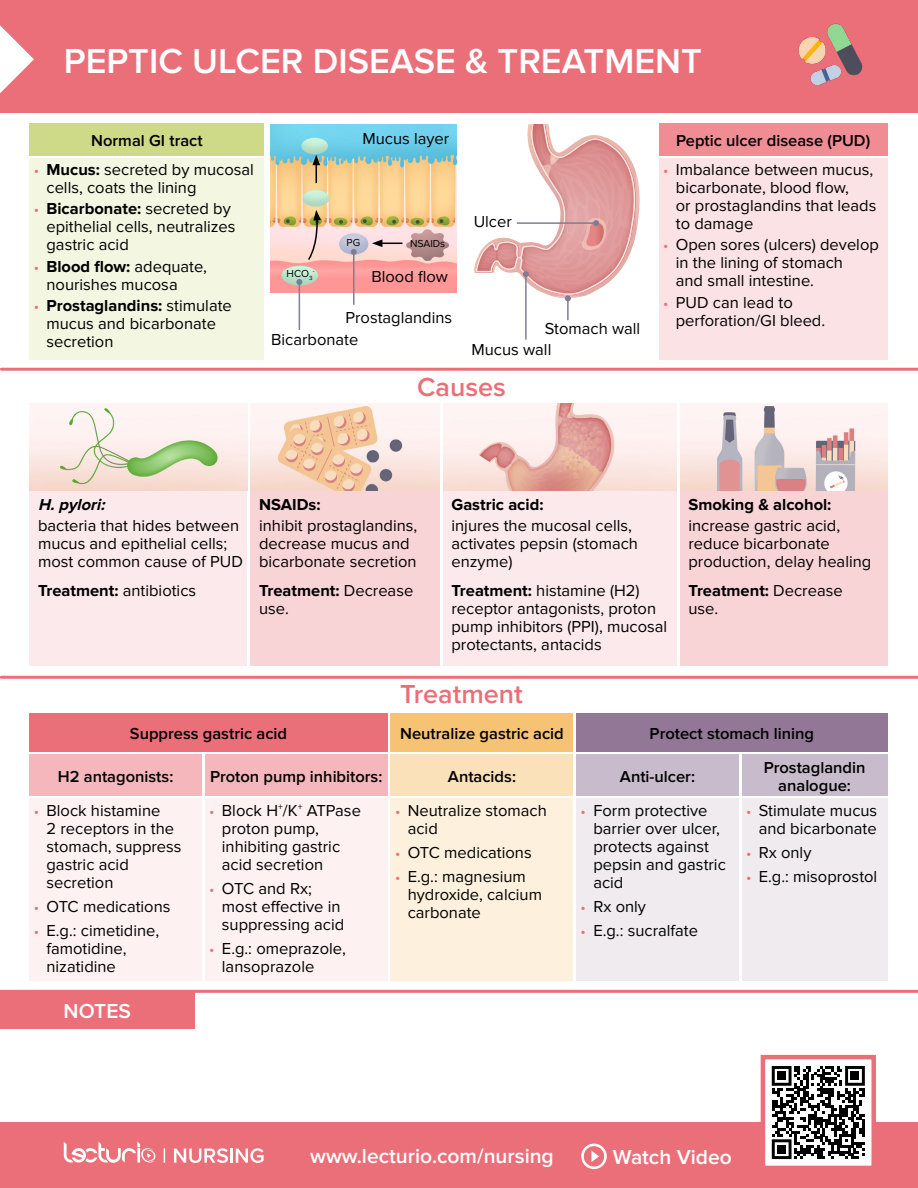
<style>
.page{position:relative;width:918px;height:1188px;background:#fff}
.page>*{position:absolute;margin:0;border:0;box-sizing:border-box;transform-origin:0 0}
.t1{font:600 36px "Proxima Nova";color:#fff}
.t2{font:600 27px "Proxima Nova";color:#eb6f79}
.t3{font:600 21px "Proxima Nova";color:#fff}
.t4{font:16.5px/18px "Proxima Nova";color:#000}
.t5{font:600 16.5px/18px "Proxima Nova";color:#000;text-align:center}
.t6{font:700 16.5px "Proxima Nova";color:#000}
.t7{font:italic 700 16.5px "Proxima Nova";color:#000}
.t8{font:10.5px "Proxima Nova";color:#000}
.t9{font:6.15px "Proxima Nova";color:#000}
.s1{font-size:15px;color:#eb6f79}
.s2{font-weight:700}
</style>
<div class="page">
<div style="left:0;top:0;width:918px;height:112px;background:#eb6f79"></div>
<img style="left:798px;top:23px;width:65px;height:62px">
<svg style="left:0;top:25px;width:34px;height:88px"></svg>
<div style="left:0;top:1122px;width:918px;height:66px;background:#eb6f79"></div>
<svg style="left:64px;top:1141px;width:92px;height:22px"></svg>
<svg style="left:174px;top:1148px;width:54px;height:15px"></svg>
<hr style="left:230px;top:1149px;width:3px;height:14px;background:#fff">
<svg style="left:236px;top:1148px;width:28px;height:15px"></svg>
<svg style="left:164px;top:1148px;width:1px;height:15px"></svg>
<svg style="left:581px;top:1144px;width:26px;height:25px"></svg>
<hr style="left:0;top:990px;width:918px;height:3px;background:#eb6f79">
<div style="left:0;top:990px;width:195px;height:39px;background:#eb6f79"></div>
<svg style="left:760px;top:1054px;width:116px;height:112px"></svg>
<hr style="left:1px;top:368px;width:917px;height:3px;background:#eb6f79">
<hr style="left:1px;top:676px;width:917px;height:3px;background:#eb6f79">
<div style="left:30px;top:123px;width:234px;height:33px;background:#cfda88"></div>
<div style="left:30px;top:713px;width:358px;height:39px;background:#eb6f79"></div>
<div style="left:30px;top:754px;width:172px;height:42px;background:#f5b7bc"></div>
<div style="left:205px;top:754px;width:183px;height:42px;background:#f5b7bc"></div>
<div style="left:391px;top:754px;width:182px;height:42px;background:#fae1ba"></div>
<div style="left:576px;top:754px;width:163px;height:42px;background:#c8bbcb"></div>
<div style="left:742px;top:754px;width:145px;height:42px;background:#c8bbcb"></div>
<div style="left:30px;top:799px;width:172px;height:182px;background:#fdf1f1"></div>
<div style="left:205px;top:799px;width:183px;height:182px;background:#fdf1f1"></div>
<div style="left:391px;top:799px;width:182px;height:182px;background:#fdf0dd"></div>
<div style="left:576px;top:799px;width:163px;height:182px;background:#efebef"></div>
<div style="left:742px;top:799px;width:145px;height:182px;background:#efebef"></div>
<div style="left:391px;top:713px;width:182px;height:39px;background:#f6c375"></div>
<div style="left:576px;top:713px;width:311px;height:39px;background:#927797"></div>
<div style="left:30px;top:158px;width:234px;height:201px;background:#f3f6e1"></div>
<div style="left:30px;top:403px;width:217px;height:263px;background:#fce9eb"></div>
<div style="left:443px;top:403px;width:234px;height:263px;background:#fce9eb"></div>
<div style="left:251px;top:403px;width:189px;height:263px;background:#f9d4d7"></div>
<div style="left:680px;top:403px;width:207px;height:263px;background:#f9d4d7"></div>
<div style="left:659px;top:123px;width:228px;height:33px;background:#ef8c94"></div>
<div style="left:659px;top:158px;width:228px;height:201px;background:#fbe2e4"></div>
<img style="left:271px;top:124px;width:185px;height:168px">
<svg style="left:312px;top:155px;width:8px;height:28px"></svg>
<svg style="left:372px;top:239px;width:30px;height:8px"></svg>
<svg style="left:307px;top:210px;width:14px;height:52px"></svg>
<hr style="left:299px;top:282px;width:1px;height:48px;background:#7e7d97">
<svg style="left:296px;top:279px;width:6px;height:6px"></svg>
<hr style="left:353px;top:252px;width:2px;height:53px;background:#7e7d97">
<svg style="left:351px;top:249px;width:6px;height:6px"></svg>
<hr style="left:567px;top:298px;width:2px;height:22px;background:#7e7d97">
<hr style="left:525px;top:274px;width:2px;height:66px;background:#7e7d97">
<svg style="left:474px;top:124px;width:166px;height:177px"></svg>
<img style="left:30px;top:403px;width:217px;height:88px">
<img style="left:443px;top:403px;width:234px;height:88px">
<img style="left:251px;top:403px;width:189px;height:88px">
<img style="left:680px;top:403px;width:207px;height:88px">
<h1 class="t1" style="left:64px;top:40px;width:640px">PEPTIC ULCER DISEASE &amp; TREATMENT</h1>
<p class="t5" style="left:91px;top:132px;width:113px">Normal GI tract</p>
<p class="t4" style="left:47px;top:161px;width:209px;text-indent:-13px"><span class="s1">•</span> <span class="s2">Mucus:</span> secreted by mucosal cells, coats the lining</p>
<p class="t4" style="left:47px;top:200px;width:191px;text-indent:-13px"><span class="s1">•</span> <span class="s2">Bicarbonate:</span> secreted by epithelial cells, neutralizes gastric acid</p>
<p class="t4" style="left:47px;top:257px;width:162px;text-indent:-13px"><span class="s1">•</span> <span class="s2">Blood flow:</span> adequate, nourishes mucosa</p>
<p class="t4" style="left:47px;top:297px;width:187px;text-indent:-13px"><span class="s1">•</span> <span class="s2">Prostaglandins:</span> stimulate mucus and bicarbonate secretion</p>
<p class="t4" style="left:362px;top:129px;width:88px">Mucus layer</p>
<p class="t8" style="left:287px;top:267px;width:28px">HCO<sub>3</sub></p>
<p class="t9" style="left:313px;top:268px;width:3px">-</p>
<p class="t8" style="left:347px;top:237px;width:15px">PG</p>
<p class="t8" style="left:410px;top:237px;width:37px">NSAIDs</p>
<p class="t4" style="left:371px;top:268px;width:78px">Blood flow</p>
<p class="t4" style="left:345px;top:308px;width:108px">Prostaglandins</p>
<p class="t4" style="left:271px;top:331px;width:89px">Bicarbonate</p>
<p class="t4" style="left:474px;top:213px;width:40px">Ulcer</p>
<p class="t4" style="left:472px;top:319px;width:170px;line-height:20.5px;text-indent:73px">Stomach wall<br>Mucus wall</p>
<h2 class="t2" style="left:417px;top:371px;width:90px">Causes</h2>
<p class="t5" style="left:676px;top:132px;width:196px">Peptic ulcer disease (PUD)</p>
<p class="t4" style="left:676px;top:161px;width:202px;text-indent:-13px"><span class="s1">•</span> Imbalance between mucus, bicarbonate, blood flow,<br>or prostaglandins that leads to damage</p>
<p class="t4" style="left:676px;top:236px;width:205px;text-indent:-13px"><span class="s1">•</span> Open sores (ulcers) develop in the lining of stomach<br>and small intestine.</p>
<p class="t4" style="left:676px;top:293px;width:151px;text-indent:-13px"><span class="s1">•</span> PUD can lead to perforation/GI bleed.</p>
<p class="t7" style="left:38px;top:495px;width:73px">H.pylori:</p>
<p class="t4" style="left:38px;top:517px;width:206px">bacteria that hides between mucus and epithelial cells; most common cause of PUD</p>
<p class="t4" style="left:38px;top:581px;width:160px"><span class="s2">Treatment:</span> antibiotics</p>
<p class="t6" style="left:259px;top:495px;width:63px">NSAIDs:</p>
<p class="t4" style="left:259px;top:517px;width:160px">inhibit prostaglandins, decrease mucus and bicarbonate secretion</p>
<p class="t4" style="left:259px;top:581px;width:156px"><span class="s2">Treatment:</span> Decrease use.</p>
<p class="t6" style="left:451px;top:495px;width:94px">Gastric acid:</p>
<p class="t4" style="left:451px;top:517px;width:188px">injures the mucosal cells, activates pepsin (stomach enzyme)</p>
<p class="t4" style="left:451px;top:581px;width:217px"><span class="s2">Treatment:</span> histamine (H2) receptor antagonists, proton pump inhibitors (PPI), mucosal protectants, antacids</p>
<h2 class="t2" style="left:400px;top:678px;width:124px">Treatment</h2>
<p class="t6" style="left:689px;top:495px;width:144px">Smoking &amp; alcohol:</p>
<p class="t4" style="left:689px;top:517px;width:184px">increase gastric acid, reduce bicarbonate production, delay healing</p>
<p class="t4" style="left:689px;top:581px;width:156px"><span class="s2">Treatment:</span> Decrease use.</p>
<p class="t5" style="left:130px;top:724px;width:159px">Suppress gastric acid</p>
<p class="t5" style="left:58px;top:767px;width:117px">H2 antagonists:</p>
<p class="t5" style="left:210px;top:767px;width:174px">Proton pump inhibitors:</p>
<p class="t5" style="left:448px;top:767px;width:70px">Antacids:</p>
<p class="t5" style="left:620px;top:767px;width:77px">Anti-ulcer:</p>
<p class="t5" style="left:764px;top:758px;width:103px">Prostaglandin analogue:</p>
<p class="t4" style="left:47px;top:802px;width:137px;text-indent:-13px"><span class="s1">•</span> Block histamine<br>2 receptors in the stomach, suppress gastric acid secretion</p>
<p class="t4" style="left:34px;top:898px;width:138px"><span class="s1">•</span> OTC medications</p>
<p class="t4" style="left:47px;top:922px;width:114px;text-indent:-13px"><span class="s1">•</span> E.g.: cimetidine, famotidine, nizatidine</p>
<p class="t5" style="left:400px;top:724px;width:165px">Neutralize gastric acid</p>
<p class="t5" style="left:650px;top:724px;width:166px">Protect stomach lining</p>
<p class="t4" style="left:222px;top:802px;width:141px;text-indent:-13px"><span class="s1">•</span> Block H<sup>+</sup>/K<sup>+</sup> ATPase proton pump, inhibiting gastric acid secretion</p>
<p class="t4" style="left:222px;top:880px;width:124px;text-indent:-13px"><span class="s1">•</span> OTC and Rx; most effective in suppressing acid</p>
<p class="t4" style="left:222px;top:940px;width:125px;text-indent:-13px"><span class="s1">•</span> E.g.: omeprazole, lansoprazole</p>
<p class="t4" style="left:746px;top:802px;width:133px;text-align:right"><span class="s1">•</span> Stimulate mucus and bicarbonate</p>
<p class="t4" style="left:746px;top:844px;width:67px"><span class="s1">•</span> Rx only</p>
<p class="t4" style="left:746px;top:868px;width:133px"><span class="s1">•</span> E.g.: misoprostol</p>
<p class="t4" style="left:408px;top:802px;width:141px;text-indent:-13px"><span class="s1">•</span> Neutralize stomach acid</p>
<p class="t4" style="left:395px;top:844px;width:138px"><span class="s1">•</span> OTC medications</p>
<p class="t4" style="left:408px;top:868px;width:136px;text-indent:-13px"><span class="s1">•</span> E.g.: magnesium hydroxide, calcium carbonate</p>
<p class="t4" style="left:593px;top:802px;width:134px;text-indent:-13px"><span class="s1">•</span> Form protective barrier over ulcer, protects against pepsin and gastric acid</p>
<p class="t4" style="left:581px;top:898px;width:67px"><span class="s1">•</span> Rx only</p>
<p class="t4" style="left:581px;top:922px;width:119px"><span class="s1">•</span> E.g.: sucralfate</p>
<p class="t3" style="left:64px;top:999px;width:69px">NOTES</p>
<p class="t3" style="left:310px;top:1144px;width:245px">www.lecturio.com/nursing</p>
<p class="t3" style="left:613px;top:1145px;width:120px">Watch Video</p>
</div>
